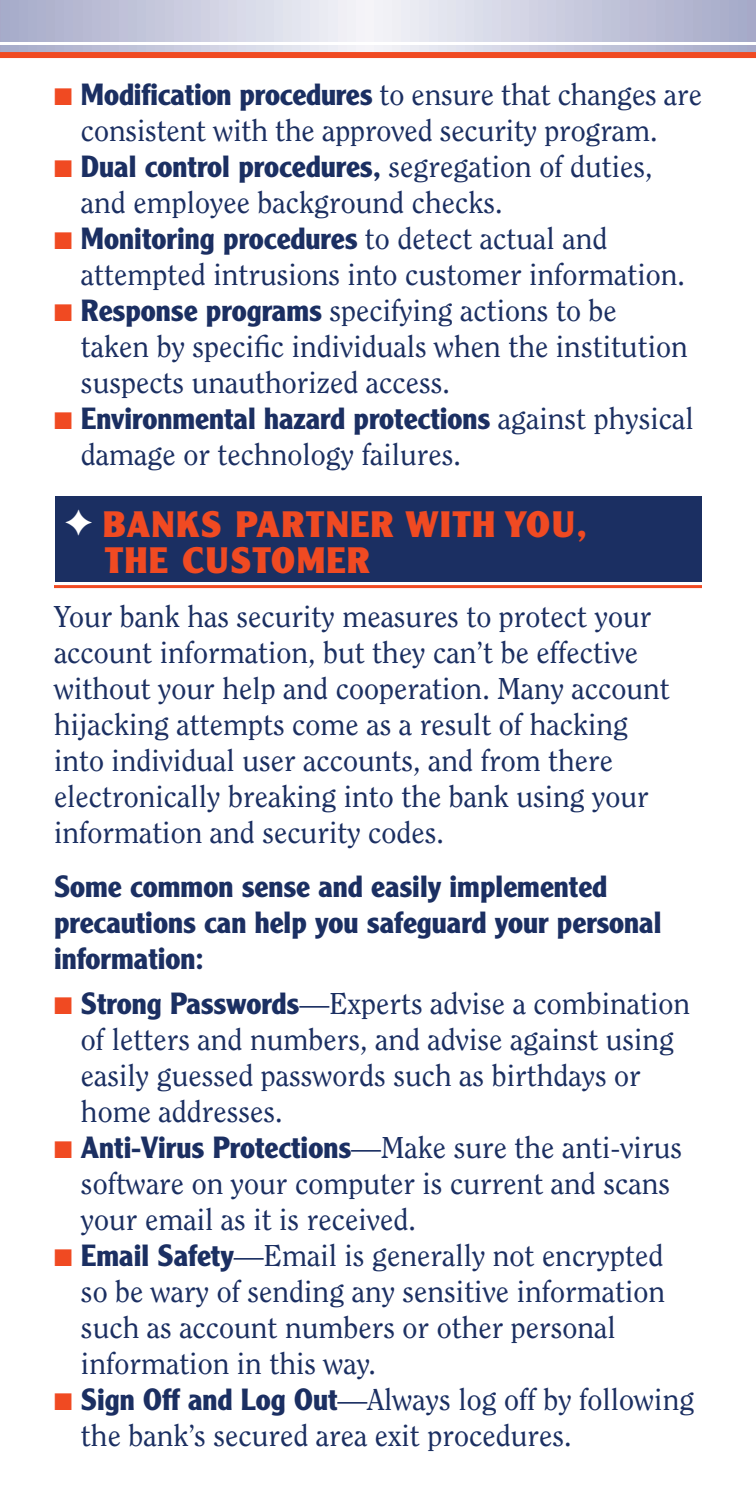
<style>
.page{position:relative;width:756px;height:1512px;background:#fff}
.page>*{position:absolute;margin:0;border:0;box-sizing:border-box;transform-origin:0 0}
.t1{font:900 36px/36px "Clearface Gothic LH";letter-spacing:.05em;color:#f04a22}
.t2{font:30px/36px "Clearface";color:#1b2f62}
.t3{font:700 30px/36px "Clearface Gothic LH";color:#1b2f62}
.s1{color:#f04a22}
.s2{font-family:"Clearface";font-weight:400}
.s3{font-family:"Clearface Gothic LH";font-weight:700}
.s4{color:#fff}
</style>
<div class="page">
<div style="left:56px;top:496px;width:646px;height:86px;background:#1b2f62"></div>
<hr style="left:54px;top:585px;width:648px;height:3px;background:#f04a22">
<svg style="left:0;top:0;width:756px;height:52px;background:#cbcddf"></svg>
<hr style="left:0;top:42px;width:756px;height:3px;background:#fff">
<div style="left:0;top:52px;width:756px;height:6px;background:#f04a22"></div>
<p class="t3" style="left:54px;top:79px;width:650px"><span class="s1">■</span> Modification procedures <span class="s2">to ensure that changes are</span></p>
<p class="t2" style="left:81px;top:114px;width:578px">consistent with the approved security program.</p>
<p class="t3" style="left:54px;top:151px;width:600px"><span class="s1">■</span> Dual control procedures, <span class="s2">segregation of duties,</span></p>
<p class="t2" style="left:81px;top:186px;width:423px">and employee background checks.</p>
<p class="t3" style="left:54px;top:223px;width:555px"><span class="s1">■</span> Monitoring procedures <span class="s2">to detect actual and</span></p>
<p class="t2" style="left:81px;top:258px;width:606px">attempted intrusions into customer information.</p>
<p class="t2" style="left:81px;top:294px;width:608px;text-indent:-27px"><span class="s1">■</span> <span class="s3">Response programs</span> specifying actions to be taken by specific individuals when the institution suspects unauthorized access.</p>
<p class="t3" style="left:54px;top:403px;width:641px"><span class="s1">■</span> Environmental hazard protections <span class="s2">against physical</span></p>
<p class="t2" style="left:81px;top:438px;width:381px">damage or technology failures.</p>
<p class="t1" style="left:105px;top:509px;width:484px;text-indent:-40px"><span class="s4">✦</span> BANKS PARTNER WITH YOU,<br>THE CUSTOMER</p>
<p class="t2" style="left:54px;top:600px;width:617px">Your bank has security measures to protect your account information, but they can’t be effective without your help and cooperation. Many account hijacking attempts come as a result of hacking into individual user accounts, and from there electronically breaking into the bank using your information and security codes.</p>
<p class="t3" style="left:54px;top:871px;width:609px">Some common sense and easily implemented precautions can help you safeguard your personal information:</p>
<p class="t2" style="left:81px;top:987px;width:611px;text-indent:-27px"><span class="s1">■</span> <span class="s3">Strong Passwords</span>—Experts advise a combination of letters and numbers, and advise against using easily guessed passwords such as birthdays or home addresses.</p>
<p class="t2" style="left:81px;top:1131px;width:603px;text-indent:-27px"><span class="s1">■</span> <span class="s3">Anti-Virus Protections</span>—Make sure the anti-virus software on your computer is current and scans your email as it is received.</p>
<p class="t2" style="left:81px;top:1239px;width:586px;text-indent:-27px"><span class="s1">■</span> <span class="s3">Email Safety</span>—Email is generally not encrypted so be wary of sending any sensitive information such as account numbers or other personal information in this way.</p>
<p class="t2" style="left:81px;top:1383px;width:615px;text-indent:-27px"><span class="s1">■</span> <span class="s3">Sign Off and Log Out</span>—Always log off by following the bank’s secured area exit procedures.</p>
</div>
